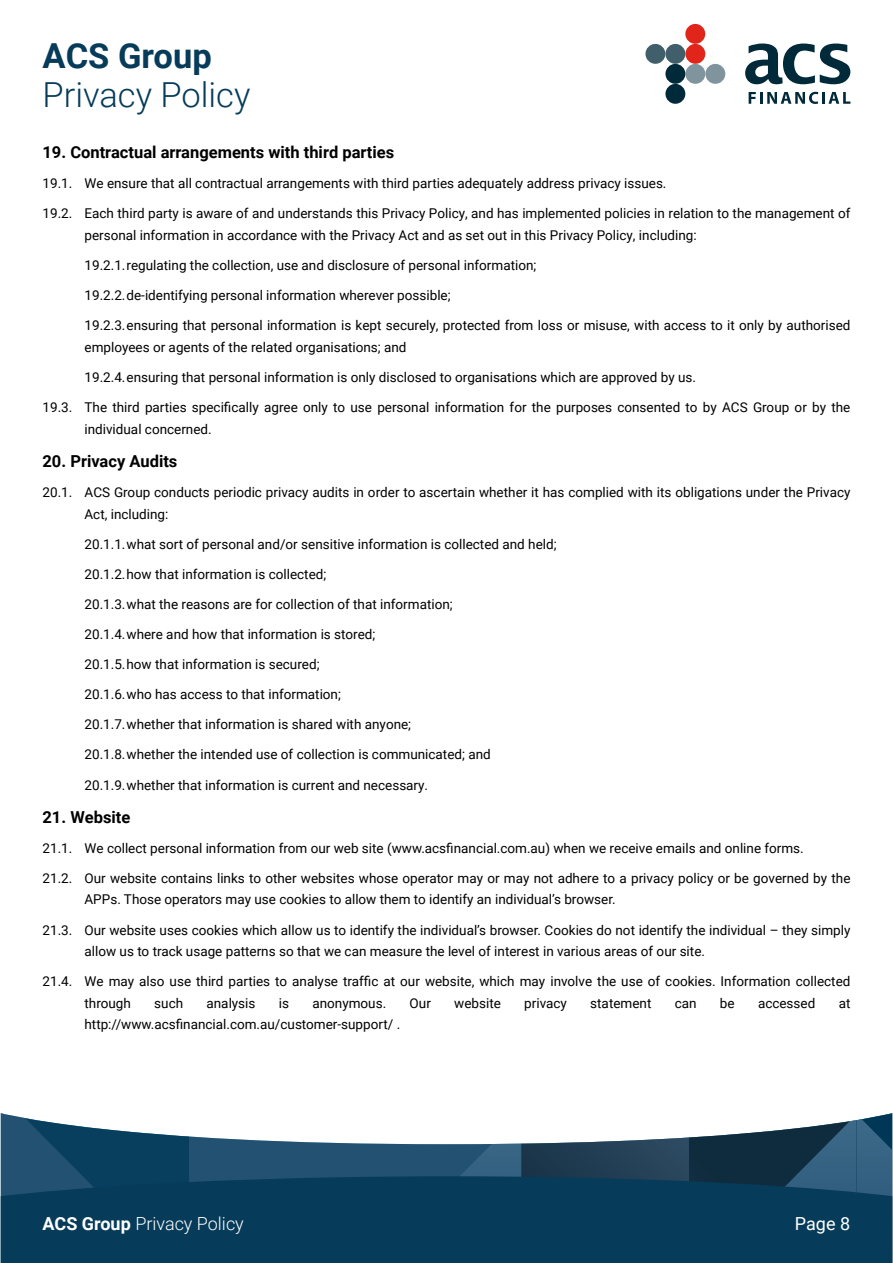
<style>
.page{position:relative;width:893px;height:1263px;background:#fff}
.page>*{position:absolute;margin:0;border:0;box-sizing:border-box;transform-origin:0 0}
.t1{font:300 34.5px "Roboto";color:#063b59}
.t2{font:700 34.5px "Roboto";color:#063b59}
.t3{font:300 18px "Roboto";color:#fff}
.t4{font:18px "Roboto";color:#fff}
.t5{font:700 16.5px "Roboto";color:#000}
.t6{font:13.5px/21.6px "Roboto";color:#000}
.s1{font-weight:700}
</style>
<div class="page">
<svg style="left:21px;top:1113px;width:871px;height:63px"></svg>
<div style="left:1px;top:1176px;width:891px;height:87px;background:#063b59"></div>
<div style="left:685px;top:64px;width:20px;height:20px;background:#80949d;border-radius:50%"></div>
<div style="left:705px;top:64px;width:20px;height:20px;background:#80949d;border-radius:50%"></div>
<div style="left:665px;top:44px;width:20px;height:20px;background:#405f6b;border-radius:50%"></div>
<div style="left:665px;top:64px;width:20px;height:20px;background:#002a3a;border-radius:50%"></div>
<div style="left:665px;top:84px;width:20px;height:20px;background:#002a3a;border-radius:50%"></div>
<div style="left:645px;top:44px;width:20px;height:20px;background:#405f6b;border-radius:50%"></div>
<div style="left:685px;top:44px;width:20px;height:20px;background:#e1251b;border-radius:50%"></div>
<div style="left:685px;top:24px;width:20px;height:20px;background:#e1251b;border-radius:50%"></div>
<svg style="left:745px;top:44px;width:105px;height:40px"></svg>
<svg style="left:749px;top:92px;width:101px;height:12px"></svg>
<h1 class="t2" style="left:43px;top:32px;width:171px">ACS Group</h1>
<h1 class="t1" style="left:43px;top:70px;width:209px">Privacy Policy</h1>
<p class="t5" style="left:43px;top:141px;width:353px">19. Contractual arrangements with third parties</p>
<p class="t6" style="left:43px;top:172px;width:625px">19.1. We ensure that all contractual arrangements with third parties adequately address privacy issues.</p>
<p class="t6" style="left:85px;top:202px;width:767px;text-indent:-42px">19.2. Each third party is aware of and understands this Privacy Policy, and has implemented policies in relation to the management of personal information in accordance with the Privacy Act and as set out in this Privacy Policy, including:</p>
<p class="t6" style="left:85px;top:254px;width:453px">19.2.1.regulating the collection, use and disclosure of personal information;</p>
<p class="t6" style="left:85px;top:284px;width:368px">19.2.2.de‐identifying personal information wherever possible;</p>
<p class="t6" style="left:85px;top:314px;width:767px">19.2.3.ensuring that personal information is kept securely, protected from loss or misuse, with access to it only by authorised employees or agents of the related organisations; and</p>
<p class="t6" style="left:85px;top:366px;width:613px">19.2.4.ensuring that personal information is only disclosed to organisations which are approved by us.</p>
<p class="t6" style="left:84px;top:396px;width:767px;text-indent:-42px">19.3. The third parties specifically agree only to use personal information for the purposes consented to by ACS Group or by the individual concerned.</p>
<p class="t5" style="left:43px;top:449px;width:136px">20. Privacy Audits</p>
<p class="t6" style="left:85px;top:481px;width:767px;text-indent:-42px">20.1. ACS Group conducts periodic privacy audits in order to ascertain whether it has complied with its obligations under the Privacy<br>Act, including:</p>
<p class="t6" style="left:85px;top:532px;width:474px">20.1.1.what sort of personal and/or sensitive information is collected and held;</p>
<p class="t6" style="left:85px;top:563px;width:243px">20.1.2.how that information is collected;</p>
<p class="t6" style="left:85px;top:593px;width:370px">20.1.3.what the reasons are for collection of that information;</p>
<p class="t6" style="left:85px;top:623px;width:292px">20.1.4.where and how that information is stored;</p>
<p class="t6" style="left:85px;top:653px;width:237px">20.1.5.how that information is secured;</p>
<p class="t6" style="left:85px;top:683px;width:258px">20.1.6.who has access to that information;</p>
<p class="t6" style="left:85px;top:713px;width:328px">20.1.7.whether that information is shared with anyone;</p>
<p class="t6" style="left:85px;top:743px;width:408px">20.1.8.whether the intended use of collection is communicated; and</p>
<p class="t6" style="left:85px;top:773px;width:345px">20.1.9.whether that information is current and necessary.</p>
<p class="t5" style="left:43px;top:805px;width:89px">21. Website</p>
<p class="t6" style="left:43px;top:837px;width:763px">21.1. We collect personal information from our web site (www.acsfinancial.com.au) when we receive emails and online forms.</p>
<p class="t6" style="left:85px;top:867px;width:767px;text-indent:-42px">21.2. Our website contains links to other websites whose operator may or may not adhere to a privacy policy or be governed by the<br>APPs. Those operators may use cookies to allow them to identify an individual’s browser.</p>
<p class="t6" style="left:85px;top:918px;width:767px;text-indent:-42px">21.3. Our website uses cookies which allow us to identify the individual’s browser. Cookies do not identify the individual – they simply allow us to track usage patterns so that we can measure the level of interest in various areas of our site.</p>
<p class="t6" style="left:84px;top:970px;width:767px;text-indent:-42px">21.4. We may also use third parties to analyse traffic at our website, which may involve the use of cookies. Information collected through</p>
<p class="t6" style="left:154px;top:992px;width:30px">such</p>
<p class="t6" style="left:207px;top:992px;width:51px">analysis</p>
<p class="t6" style="left:279px;top:992px;width:12px">is</p>
<p class="t6" style="left:312px;top:992px;width:75px">anonymous.</p>
<p class="t6" style="left:410px;top:992px;width:23px">Our</p>
<p class="t6" style="left:454px;top:992px;width:48px">website</p>
<p class="t6" style="left:524px;top:992px;width:44px">privacy</p>
<p class="t6" style="left:590px;top:992px;width:63px">statement</p>
<p class="t6" style="left:675px;top:992px;width:23px">can</p>
<p class="t6" style="left:720px;top:992px;width:16px">be</p>
<p class="t6" style="left:758px;top:992px;width:59px">accessed</p>
<p class="t6" style="left:839px;top:992px;width:13px">at</p>
<p class="t6" style="left:84px;top:1013px;width:317px">http://www.acsfinancial.com.au/customer‐support/ .</p>
<h2 class="t3" style="left:43px;top:1211px;width:203px"><span class="s1">ACS Group</span> Privacy Policy</h2>
<h2 class="t4" style="left:795px;top:1211px;width:57px">Page 8</h2>
</div>
